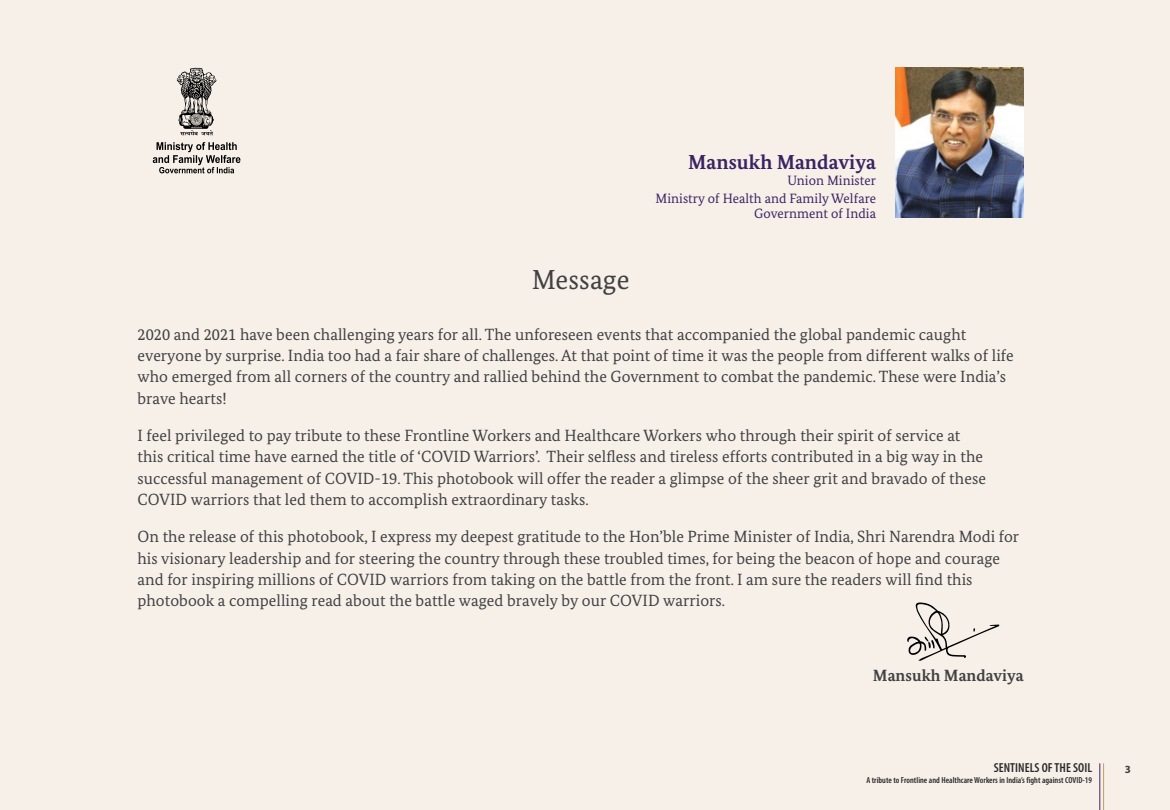
<style>
.page{position:relative;width:1170px;height:810px;background:#f6f0e9}
.page>*{position:absolute;margin:0;border:0;box-sizing:border-box;transform-origin:0 0}
.t1{font:27.5px "Bundes Serif";letter-spacing:.005em;color:#414042}
.t2{font:700 20.25px "Bundes Serif";letter-spacing:.005em;color:#3b2362}
.t3{font:16.25px/21.2px "Bundes Serif";letter-spacing:.005em;color:#414042}
.t4{font:700 16.25px "Bundes Serif";letter-spacing:.005em;color:#414042}
.t5{font:13.5px/17.8px "Bundes Serif";letter-spacing:.005em;color:#3b2362;text-align:right}
.t6{font:600 condensed 13.12px "Myriad Pro";letter-spacing:.005em;color:#292829}
.t7{font:700 11px "Myriad Pro";color:#414042}
.t8{font:600 condensed 8.75px "Myriad Pro";letter-spacing:.005em;color:#292829}
</style>
<div class="page">
<hr style="left:1103px;top:763px;width:1px;height:47px;background:#c79b6d">
<hr style="left:1100px;top:763px;width:1px;height:47px;background:#3b2362">
<img style="left:896px;top:68px;width:127px;height:150px">
<svg style="left:177px;top:68px;width:39px;height:68px"></svg>
<svg style="left:153px;top:142px;width:87px;height:31px"></svg>
<svg style="left:907px;top:602px;width:92px;height:59px"></svg>
<h1 class="t1" style="left:532px;top:263px;width:99px">Message</h1>
<p class="t2" style="left:688px;top:150px;width:189px">Mansukh Mandaviya</p>
<p class="t5" style="left:655px;top:172px;width:222px">Union Minister<br>Ministry of Health and Family Welfare</p>
<p class="t5" style="left:754px;top:204px;width:123px">Government of India</p>
<p class="t3" style="left:138px;top:323px;width:878px">2020 and 2021 have been challenging years for all. The unforeseen events that accompanied the global pandemic caught everyone by surprise. India too had a fair share of challenges. At that point of time it was the people from different walks of life who emerged from all corners of the country and rallied behind the Government to combat the pandemic. These were India’s brave hearts!</p>
<p class="t3" style="left:138px;top:425px;width:850px">I feel privileged to pay tribute to these Frontline Workers and Healthcare Workers who through their spirit of service at this critical time have earned the title of ‘COVID Warriors’. Their selfless and tireless efforts contributed in a big way in the successful management of COVID-19. This photobook will offer the reader a glimpse of the sheer grit and bravado of these COVID warriors that led them to accomplish extraordinary tasks.</p>
<p class="t3" style="left:138px;top:526px;width:883px">On the release of this photobook, I express my deepest gratitude to the Hon’ble Prime Minister of India, Shri Narendra Modi for his visionary leadership and for steering the country through these troubled times, for being the beacon of hope and courage and for inspiring millions of COVID warriors from taking on the battle from the front. I am sure the readers will find this photobook a compelling read about the battle waged bravely by our COVID warriors.</p>
<p class="t4" style="left:873px;top:666px;width:152px">Mansukh Mandaviya</p>
<p class="t6" style="left:994px;top:759px;width:100px">SENTINELS OF THE SOIL</p>
<p class="t8" style="left:866px;top:775px;width:227px">A tribute to Frontline and Healthcare Workers in India’s fight against COVID-19</p>
<p class="t7" style="left:1125px;top:762px;width:8px">3</p>
</div>
